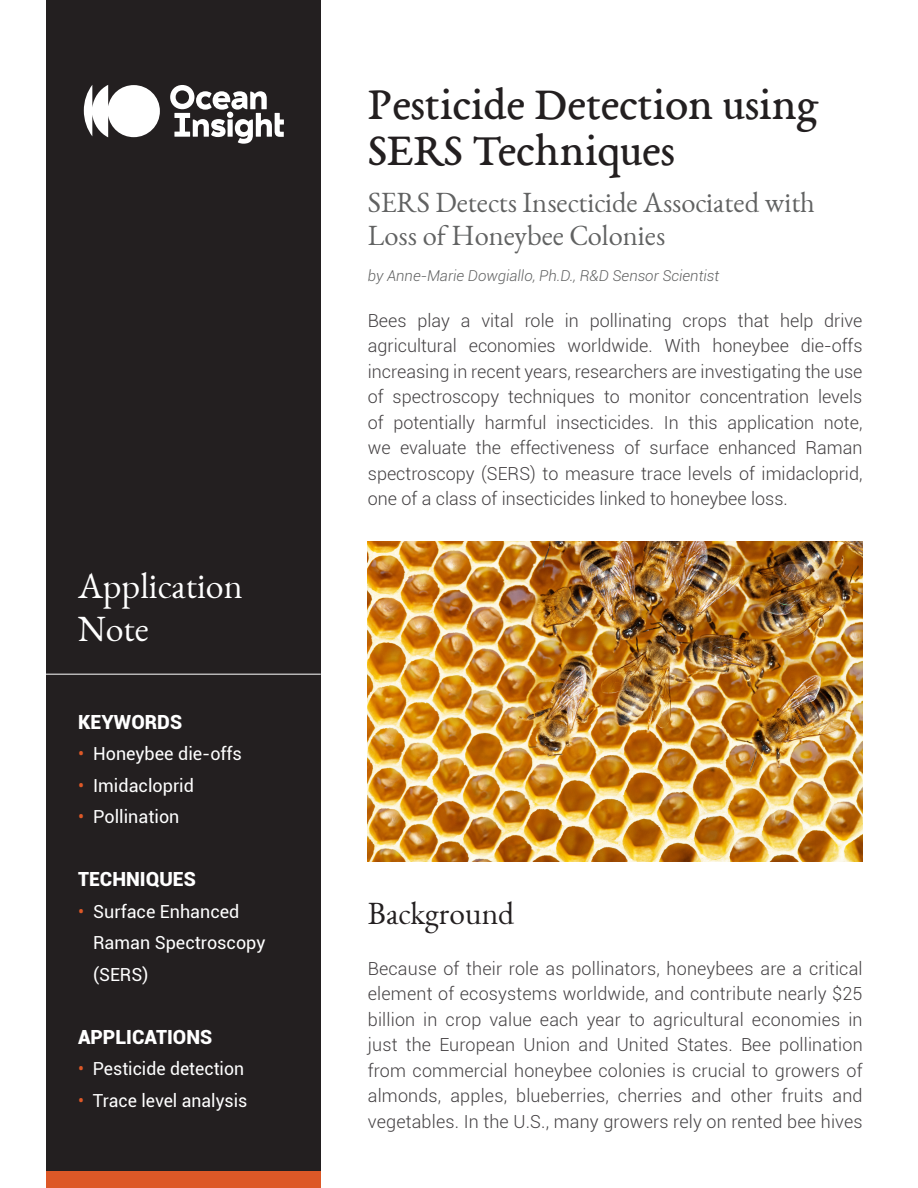
<style>
.page{position:relative;width:918px;height:1188px;background:#fff}
.page>*{position:absolute;margin:0;border:0;box-sizing:border-box;transform-origin:0 0}
.t1{font:46.5px "EB Garamond 08";color:#231f20}
.t2{font:36px "EB Garamond 12";color:#fff}
.t3{font:31.5px "EB Garamond 12";color:#231f20}
.t4{font:28.5px/33px "EB Garamond 12";color:#616262}
.t5{font:900 19.5px "Roboto";color:#fff}
.t6{font:300 18px/25.5px "Roboto";color:#434042;text-align:justify}
.t7{font:18px/31.5px "Roboto";color:#fff}
.t8{font:italic 300 15px "Roboto";color:#616262}
.s1{color:#dd5827}
</style>
<div class="page">
<div style="left:46px;top:0;width:275px;height:1188px;background:#231f20"></div>
<div style="left:46px;top:1171px;width:275px;height:17px;background:#dd5827"></div>
<img style="left:368px;top:542px;width:494px;height:319px">
<hr style="left:39px;top:674px;width:282px;height:1px;background:#fff">
<svg style="left:84px;top:85px;width:76px;height:52px"></svg>
<svg style="left:170px;top:85px;width:114px;height:59px"></svg>
<p class="t2" style="left:78px;top:563px;width:166px">Application</p>
<p class="t2" style="left:78px;top:606px;width:72px">Note</p>
<p class="t5" style="left:78px;top:708px;width:106px">KEYWORDS</p>
<p class="t7" style="left:78px;top:737px;width:165px"><span class="s1">•</span> Honeybee die-offs</p>
<p class="t7" style="left:78px;top:769px;width:118px"><span class="s1">•</span> Imidacloprid</p>
<p class="t7" style="left:78px;top:800px;width:103px"><span class="s1">•</span> Pollination</p>
<p class="t5" style="left:78px;top:865px;width:119px">TECHNIQUES</p>
<p class="t7" style="left:78px;top:895px;width:163px"><span class="s1">•</span> Surface Enhanced</p>
<p class="t7" style="left:93px;top:926px;width:174px">Raman Spectroscopy (SERS)</p>
<p class="t5" style="left:78px;top:1023px;width:136px">APPLICATIONS</p>
<p class="t7" style="left:78px;top:1052px;width:168px"><span class="s1">•</span> Pesticide detection</p>
<p class="t7" style="left:78px;top:1084px;width:171px"><span class="s1">•</span> Trace level analysis</p>
<p class="t1" style="left:368px;top:74px;width:453px">Pesticide Detection using</p>
<p class="t1" style="left:368px;top:120px;width:308px">SERS Techniques</p>
<p class="t4" style="left:368px;top:186px;width:449px">SERS Detects Insecticide Associated with<br>Loss of Honeybee Colonies</p>
<p class="t8" style="left:368px;top:265px;width:353px">by Anne-Marie Dowgiallo, Ph.D., R&amp;D Sensor Scientist</p>
<p class="t6" style="left:368px;top:307px;width:496px">Bees play a vital role in pollinating crops that help drive agricultural economies worldwide. With honeybee die-offs increasing in recent years, researchers are investigating the use of spectroscopy techniques to monitor concentration levels of potentially harmful insecticides. In this application note, we evaluate the effectiveness of surface enhanced Raman spectroscopy (SERS) to measure trace levels of imidacloprid, one of a class of insecticides linked to honeybee loss.</p>
<p class="t3" style="left:368px;top:893px;width:148px">Background</p>
<p class="t6" style="left:368px;top:955px;width:496px">Because of their role as pollinators, honeybees are a critical element of ecosystems worldwide, and contribute nearly $25 billion in crop value each year to agricultural economies in just the European Union and United States. Bee pollination from commercial honeybee colonies is crucial to growers of almonds, apples, blueberries, cherries and other fruits and vegetables. In the U.S., many growers rely on rented bee hives</p>
</div>
